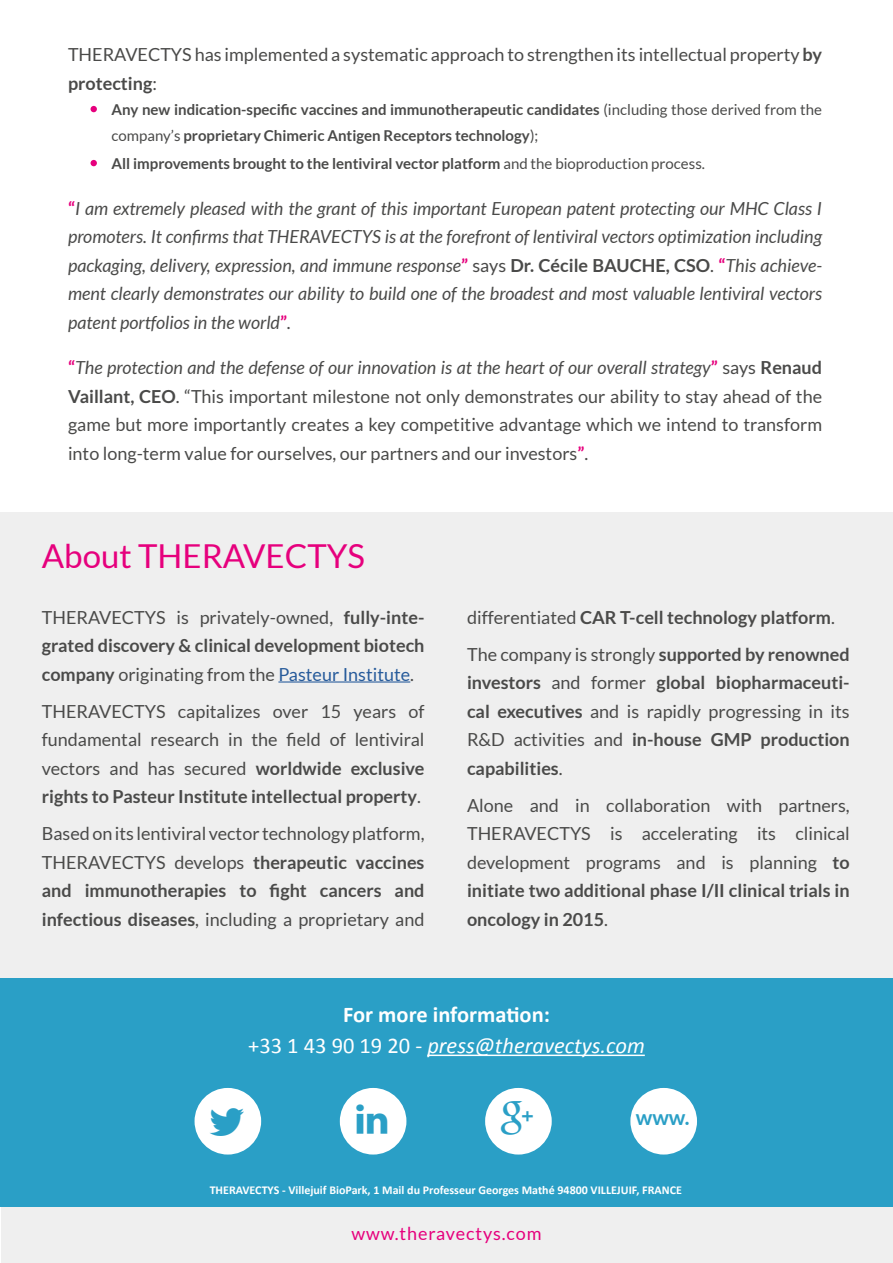
<style>
.page{position:relative;width:893px;height:1263px;background:#fff}
.page>*{position:absolute;margin:0;border:0;box-sizing:border-box;transform-origin:0 0}
.t1{font:33px "Lato";color:#e6007d}
.t2{font:italic 22.5px/31.2px "Calibri";color:#fff;text-align:center}
.t3{font:700 21px "Lato";color:#2a9fc6}
.t4{font:18px/28.5px "Lato";color:#4a4a49;text-align:justify}
.t5{font:italic 18px/28.5px "Lato";color:#4a4a49;text-align:justify}
.t6{font:700 18px/28.5px "Lato";color:#4a4a49;text-align:justify}
.t7{font:18px "Lato";letter-spacing:.05em;color:#e6007d}
.t8{font:700 15px/25.5px "Lato";color:#4a4a49}
.t9{font:700 12px "Calibri";color:#fff}
.s1{font-weight:700}
.s2{font-weight:400}
.s3{font-weight:700;font-style:normal;color:#e6007d}
.s4{font-style:normal}
.s5{font-weight:700;font-style:normal}
.s6{font-weight:700;color:#e6007d}
.s7{font-style:italic}
.s8{font-weight:400;color:#275b9b}
</style>
<div class="page">
<div style="left:1px;top:1207px;width:891px;height:56px;background:#efefef"></div>
<div style="left:0;top:512px;width:893px;height:466px;background:#efefef"></div>
<div style="left:0;top:978px;width:893px;height:229px;background:#2a9fc6"></div>
<hr style="left:278px;top:681px;width:132px;height:1px;background:#275b9b">
<hr style="left:427px;top:1054px;width:218px;height:2px;background:#fff">
<svg style="left:91px;top:106px;width:6px;height:6px"></svg>
<svg style="left:91px;top:160px;width:6px;height:6px"></svg>
<div style="left:340px;top:1088px;width:66px;height:66px;background:#fff;border-radius:50%"></div>
<div style="left:485px;top:1088px;width:67px;height:66px;background:#fff;border-radius:50%"></div>
<div style="left:630px;top:1088px;width:67px;height:66px;background:#fff;border-radius:50%"></div>
<div style="left:195px;top:1088px;width:66px;height:66px;background:#fff;border-radius:50%"></div>
<p class="t4" style="left:68px;top:40px;width:755px">THERAVECTYS has implemented a systematic approach to strengthen its intellectual property <span class="s1">by protecting</span>:</p>
<p class="t8" style="left:112px;top:97px;width:712px">Any new indication-specific vaccines and immunotherapeutic candidates <span class="s2">(including those derived from the company’s</span> proprietary Chimeric Antigen Receptors technology<span class="s2">);</span></p>
<p class="t8" style="left:112px;top:151px;width:595px">All improvements brought to the lentiviral vector platform <span class="s2">and the bioproduction process.</span></p>
<p class="t5" style="left:68px;top:194px;width:756px"><span class="s3">“</span>I am extremely pleased with the grant of this important European patent protecting our MHC Class I promoters. It confirms that THERAVECTYS is at the forefront of lentiviral vectors optimization including packaging, delivery, expression, and immune response<span class="s3">”</span> <span class="s4">says</span> <span class="s5">Dr. Cécile BAUCHE, CSO</span><span class="s4">.</span> <span class="s3">“</span>This achieve&shy;ment clearly demonstrates our ability to build one of the broadest and most valuable lentiviral vectors patent portfolios in the world<span class="s3">”</span>.</p>
<p class="t4" style="left:68px;top:353px;width:756px"><span class="s6">“</span><span class="s7">The protection and the defense of our innovation is at the heart of our overall strategy</span><span class="s6">”</span> says <span class="s1">Renaud Vaillant, CEO</span>. “This important milestone not only demonstrates our ability to stay ahead of the game but more importantly creates a key competitive advantage which we intend to transform into long-term value for ourselves, our partners and our investors<span class="s6">”</span>.</p>
<h1 class="t1" style="left:42px;top:538px;width:325px">About THERAVECTYS</h1>
<p class="t6" style="left:42px;top:603px;width:384px"><span class="s2">THERAVECTYS is privately-owned,</span> fully-inte&shy;grated discovery &amp; clinical development biotech company <span class="s2">originating from the</span> <span class="s8">Pasteur Institute</span><span class="s2">.</span></p>
<p class="t4" style="left:42px;top:697px;width:384px">THERAVECTYS capitalizes over 15 years of fundamental research in the field of lentiviral vectors and has secured <span class="s1">worldwide exclusive rights to Pasteur Institute intellectual property</span>.</p>
<p class="t4" style="left:42px;top:819px;width:384px">Based on its lentiviral vector technology platform, THERAVECTYS develops <span class="s1">therapeutic vaccines and immunotherapies to fight cancers and infectious diseases</span>, including a proprietary and</p>
<p class="t6" style="left:467px;top:598px;width:384px;line-height:37px"><span class="s2">differentiated</span> CAR T-cell technology platform<span class="s2">.<br>The company is strongly</span> supported by renowned</p>
<p class="t6" style="left:467px;top:668px;width:384px">investors <span class="s2">and former</span> global biopharmaceuti&shy;cal executives <span class="s2">and is rapidly progressing in its R&amp;D activities and</span> in-house GMP production capabilities<span class="s2">.</span></p>
<p class="t4" style="left:467px;top:791px;width:384px">Alone and in collaboration with partners, THERAVECTYS is accelerating its clinical development programs and is planning <span class="s1">to initiate two additional phase I/II clinical trials in oncology in 2015</span>.</p>
<p class="t2" style="left:248px;top:998px;width:398px"><span class="s5">For more information:<br></span><span class="s4">+33 1 43 90 19 20 -</span> press@theravectys.com</p>
<p class="t3" style="left:636px;top:1105px;width:55px">www.</p>
<p class="t9" style="left:210px;top:1183px;width:474px">THERAVECTYS - Villejuif BioPark, 1 Mail du Professeur Georges Mathé 94800 VILLEJUIF, FRANCE</p>
<p class="t7" style="left:351px;top:1224px;width:192px">www.theravectys.com</p>
</div>
